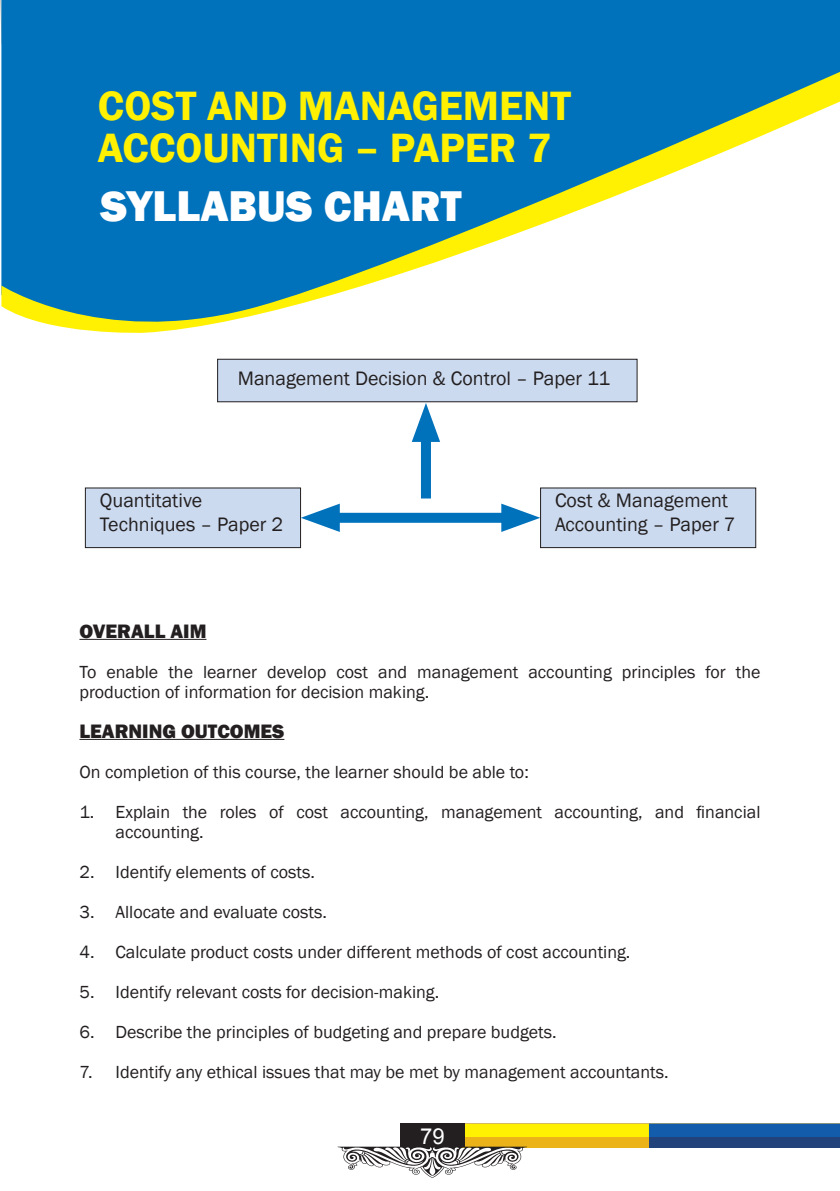
<style>
.page{position:relative;width:840px;height:1191px;background:#fff}
.page>*{position:absolute;margin:0;border:0;box-sizing:border-box;transform-origin:0 0}
.t1{font:800 44.2px "Franklin Gothic";color:#fff}
.t2{font:600 42.2px/42.2px "Franklin Gothic";color:#fff101}
.t3{font:22px "Arial";color:#fff}
.t4{font:20px/24px "Franklin Gothic";color:#231f20}
.t5{font:800 20px "Franklin Gothic";color:#231f20}
.t6{font:18px/20px "Franklin Gothic";color:#231f20}
</style>
<div class="page">
<svg style="left:337px;top:1123px;width:502px;height:54px"></svg>
<hr style="left:79px;top:639px;width:127px;height:1px;background:#231f20">
<hr style="left:79px;top:739px;width:205px;height:1px;background:#231f20">
<div style="left:1px;top:0;width:838px;height:64px;background:#0072bc"></div>
<svg style="left:1px;top:64px;width:838px;height:269px;fill:#0072bc"></svg>
<div style="left:217px;top:359px;width:419px;height:43px;background:#ccdaef"></div>
<div style="left:217px;top:359px;width:420px;height:43px;border:1px solid #231f20"></div>
<div style="left:85px;top:488px;width:215px;height:59px;background:#ccdaef"></div>
<div style="left:85px;top:488px;width:215px;height:60px;border:1px solid #231f20"></div>
<div style="left:540px;top:488px;width:215px;height:59px;background:#ccdaef"></div>
<div style="left:540px;top:488px;width:215px;height:60px;border:1px solid #231f20"></div>
<div style="left:420px;top:425px;width:10px;height:73px;background:#0072bc"></div>
<svg style="left:411px;top:403px;width:29px;height:39px"></svg>
<div style="left:323px;top:513px;width:194px;height:10px;background:#0072bc"></div>
<svg style="left:300px;top:503px;width:39px;height:29px"></svg>
<svg style="left:501px;top:503px;width:39px;height:29px"></svg>
<h2 class="t2" style="left:98px;top:86px;width:474px">COST AND MANAGEMENT<br>ACCOUNTING – PAPER 7</h2>
<h1 class="t1" style="left:100px;top:177px;width:363px">SYLLABUS CHART</h1>
<p class="t4" style="left:238px;top:366px;width:374px">Management Decision &amp; Control – Paper 11</p>
<p class="t4" style="left:100px;top:489px;width:185px">Quantitative<br>Techniques – Paper 2</p>
<p class="t4" style="left:554px;top:489px;width:182px">Cost &amp; Management<br>Accounting – Paper 7</p>
<p class="t5" style="left:79px;top:618px;width:128px">OVERALL AIM</p>
<p class="t6" style="left:79px;top:662px;width:682px">To enable the learner develop cost and management accounting principles for the production of information for decision making.</p>
<p class="t5" style="left:79px;top:718px;width:206px">LEARNING OUTCOMES</p>
<p class="t6" style="left:79px;top:762px;width:450px">On completion of this course, the learner should be able to:</p>
<p class="t6" style="left:115px;top:802px;width:646px;text-indent:-36px">1. Explain the roles of cost accounting, management accounting, and financial accounting.</p>
<p class="t6" style="left:79px;top:862px;width:237px">2. Identify elements of costs.</p>
<p class="t6" style="left:79px;top:902px;width:249px">3. Allocate and evaluate costs.</p>
<p class="t6" style="left:79px;top:942px;width:552px">4. Calculate product costs under different methods of cost accounting.</p>
<p class="t6" style="left:79px;top:982px;width:361px">5. Identify relevant costs for decision-making.</p>
<p class="t6" style="left:79px;top:1022px;width:478px">6. Describe the principles of budgeting and prepare budgets.</p>
<p class="t6" style="left:79px;top:1062px;width:590px">7. Identify any ethical issues that may be met by management accountants.</p>
<p class="t3" style="left:420px;top:1121px;width:26px">79</p>
</div>
